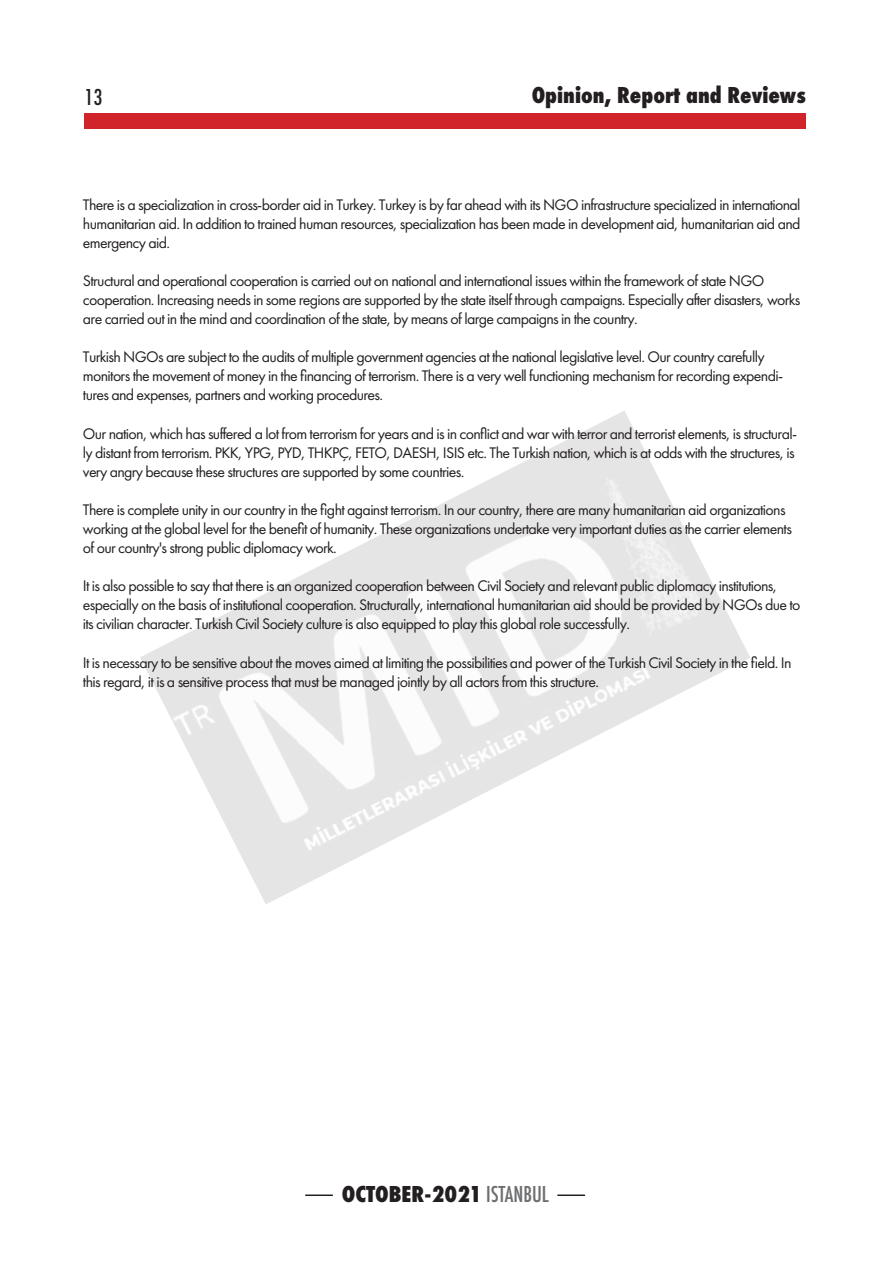
<style>
.page{position:relative;width:893px;height:1263px;background:#fff}
.page>*{position:absolute;margin:0;border:0;box-sizing:border-box;transform-origin:0 0}
.t1{font:800 24px "Futura PT Cond";color:#231f20}
.t2{font:500 24px "Futura PT Cond";color:#231f20}
.t3{font:15.9px/19px "Futura PT";letter-spacing:-.04em;color:#231f20}
.s1{font-weight:500;color:#6d6e70}
</style>
<div class="page">
<div style="left:84px;top:113px;width:722px;height:15px;background:#d1232a"></div>
<img style="left:140px;top:411px;width:610px;height:493px">
<hr style="left:557px;top:1194px;width:28px;height:2px;background:#231f20">
<hr style="left:305px;top:1194px;width:28px;height:2px;background:#231f20">
<h1 class="t2" style="left:84px;top:82px;width:20px">13</h1>
<h1 class="t1" style="left:532px;top:81px;width:276px">Opinion, Report and Reviews</h1>
<p class="t3" style="left:83px;top:195px;width:719px;text-align:justify">There is a specialization in cross-border aid in Turkey. Turkey is by far ahead with its NGO infrastructure specialized in international humanitarian aid. In addition to trained human resources, specialization has been made in development aid, humanitarian aid and emergency aid.</p>
<p class="t3" style="left:83px;top:271px;width:719px">Structural and operational cooperation is carried out on national and international issues within the framework of state NGO cooperation. Increasing needs in some regions are supported by the state itself through campaigns. Especially after disasters, works are carried out in the mind and coordination of the state, by means of large campaigns in the country.</p>
<p class="t3" style="left:83px;top:347px;width:702px">Turkish NGOs are subject to the audits of multiple government agencies at the national legislative level. Our country carefully monitors the movement of money in the financing of terrorism. There is a very well functioning mechanism for recording expendi&shy;tures and expenses, partners and working procedures.</p>
<p class="t3" style="left:83px;top:424px;width:716px">Our nation, which has suffered a lot from terrorism for years and is in conflict and war with terror and terrorist elements, is structural&shy;ly distant from terrorism. PKK, YPG, PYD, THKPÇ, FETO, DAESH, ISIS etc. The Turkish nation, which is at odds with the structures, is very angry because these structures are supported by some countries.</p>
<p class="t3" style="left:83px;top:500px;width:710px">There is complete unity in our country in the fight against terrorism. In our country, there are many humanitarian aid organizations working at the global level for the benefit of humanity. These organizations undertake very important duties as the carrier elements of our country's strong public diplomacy work.</p>
<p class="t3" style="left:83px;top:576px;width:719px">It is also possible to say that there is an organized cooperation between Civil Society and relevant public diplomacy institutions, especially on the basis of institutional cooperation. Structurally, international humanitarian aid should be provided by NGOs due to its civilian character. Turkish Civil Society culture is also equipped to play this global role successfully.</p>
<p class="t3" style="left:83px;top:653px;width:710px">It is necessary to be sensitive about the moves aimed at limiting the possibilities and power of the Turkish Civil Society in the field. In this regard, it is a sensitive process that must be managed jointly by all actors from this structure.</p>
<h1 class="t1" style="left:342px;top:1180px;width:209px">OCTOBER-2021 <span class="s1">ISTANBUL</span></h1>
</div>
